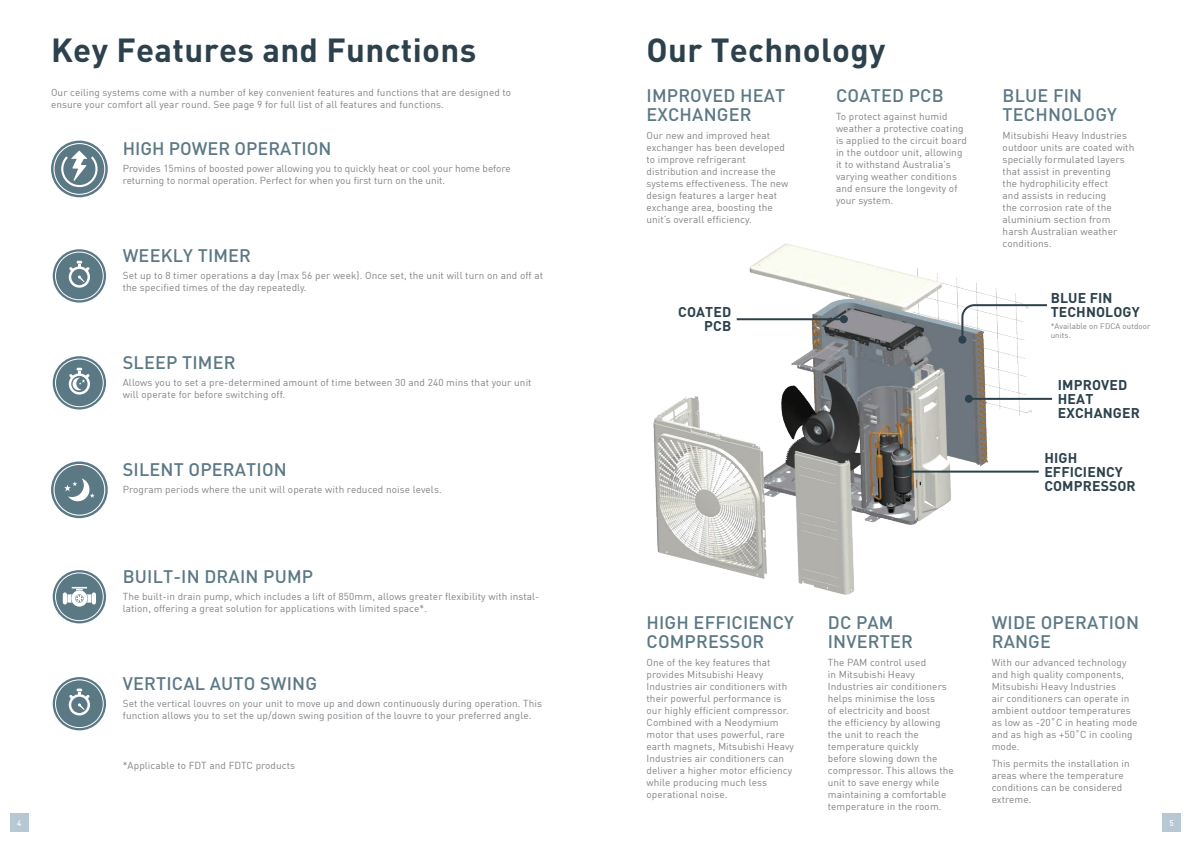
<style>
.page{position:relative;width:1191px;height:842px;background:#fff}
.page>*{position:absolute;margin:0;border:0;box-sizing:border-box;transform-origin:0 0}
.t1{font:700 33px "DIN";letter-spacing:.01em;color:#2c414c}
._1_18pt_head{font:500 18px/19px "DIN";letter-spacing:.01em;color:#5b7885}
.t2{font:700 14px/14px "DIN";letter-spacing:.01em;color:#2c414c}
._1_18pt_head-2{font:10px/12px "DIN Offc";letter-spacing:.01em;color:#808285}
.t3{font:8px/9px "DIN Offc";letter-spacing:.01em;color:#808285}
.t4{font:500 8px "DIN";color:#fff}
</style>
<div class="page">
<div style="left:10px;top:814px;width:18px;height:18px;background:#b7c8d3"></div>
<div style="left:1162px;top:814px;width:18px;height:18px;background:#b7c8d3"></div>
<svg style="left:51px;top:141px;width:57px;height:56px"></svg>
<div style="left:53px;top:143px;width:52px;height:52px;border:1px solid #fff;border-radius:50%"></div>
<svg style="left:60px;top:151px;width:39px;height:37px"></svg>
<svg style="left:53px;top:249px;width:53px;height:54px"></svg>
<svg style="left:55px;top:252px;width:49px;height:48px"></svg>
<div style="left:53px;top:677px;width:53px;height:53px;background:#5b7885;border-radius:50%"></div>
<svg style="left:55px;top:679px;width:49px;height:49px"></svg>
<svg style="left:53px;top:356px;width:53px;height:53px"></svg>
<svg style="left:55px;top:358px;width:49px;height:49px"></svg>
<div style="left:53px;top:570px;width:53px;height:53px;background:#5b7885;border-radius:50%"></div>
<svg style="left:55px;top:572px;width:49px;height:49px"></svg>
<svg style="left:51px;top:461px;width:57px;height:57px;background:#698490"></svg>
<div style="left:53px;top:464px;width:52px;height:52px;border:1px solid #fff;border-radius:50%"></div>
<svg style="left:64px;top:478px;width:31px;height:23px"></svg>
<img style="left:653px;top:243px;width:400px;height:352px">
<hr style="left:968px;top:398px;width:84px;height:2px;background:#2c414c">
<div style="left:964px;top:395px;width:8px;height:8px;background:#2c414c;border-radius:50%"></div>
<hr style="left:908px;top:471px;width:130px;height:2px;background:#2c414c">
<div style="left:904px;top:468px;width:8px;height:8px;background:#2c414c;border-radius:50%"></div>
<svg style="left:960px;top:303px;width:89px;height:39px"></svg>
<div style="left:958px;top:336px;width:8px;height:8px;background:#2c414c;border-radius:50%"></div>
<hr style="left:736px;top:318px;width:108px;height:2px;background:#2c414c">
<div style="left:840px;top:315px;width:8px;height:8px;background:#2c414c;border-radius:50%"></div>
<p class="t1" style="left:51px;top:29px;width:427px">Key Features and Functions</p>
<p class="_1_18pt_head-2" style="left:51px;top:86px;width:462px">Our ceiling systems come with a number of key convenient features and functions that are designed to ensure your comfort all year round. See page 9 for full list of all features and functions.</p>
<p class="_1_18pt_head" style="left:123px;top:138px;width:210px">HIGH POWER OPERATION</p>
<p class="_1_18pt_head-2" style="left:123px;top:163px;width:389px">Provides 15mins of boosted power allowing you to quickly heat or cool your home before returning to normal operation. Perfect for when you first turn on the unit.</p>
<p class="_1_18pt_head" style="left:123px;top:245px;width:130px">WEEKLY TIMER</p>
<p class="_1_18pt_head-2" style="left:123px;top:270px;width:422px">Set up to 8 timer operations a day (max 56 per week). Once set, the unit will turn on and off at the specified times of the day repeatedly.</p>
<p class="_1_18pt_head" style="left:123px;top:352px;width:114px">SLEEP TIMER</p>
<p class="_1_18pt_head-2" style="left:123px;top:377px;width:410px">Allows you to set a pre-determined amount of time between 30 and 240 mins that your unit will operate for before switching off.</p>
<p class="_1_18pt_head" style="left:123px;top:459px;width:166px">SILENT OPERATION</p>
<p class="_1_18pt_head-2" style="left:123px;top:483px;width:320px">Program periods where the unit will operate with reduced noise levels.</p>
<p class="_1_18pt_head" style="left:123px;top:566px;width:192px">BUILT-IN DRAIN PUMP</p>
<p class="_1_18pt_head-2" style="left:123px;top:590px;width:418px">The built-in drain pump, which includes a lift of 850mm, allows greater flexibility with instal&shy;lation, offering a great solution for applications with limited space*.</p>
<p class="_1_18pt_head" style="left:123px;top:673px;width:196px">VERTICAL AUTO SWING</p>
<p class="_1_18pt_head-2" style="left:123px;top:697px;width:421px">Set the vertical louvres on your unit to move up and down continuously during operation. This function allows you to set the up/down swing position of the louvre to your preferred angle.</p>
<p class="_1_18pt_head-2" style="left:123px;top:759px;width:174px">*Applicable to FDT and FDTC products</p>
<p class="t1" style="left:646px;top:29px;width:240px">Our Technology</p>
<p class="_1_18pt_head" style="left:646px;top:85px;width:140px">IMPROVED HEAT<br>EXCHANGER</p>
<p class="_1_18pt_head-2" style="left:646px;top:129px;width:143px">Our new and improved heat exchanger has been developed to improve refrigerant distribution and increase the systems effectiveness. The new design features a larger heat exchange area, boosting the unit’s overall efficiency.</p>
<p class="_1_18pt_head" style="left:836px;top:85px;width:109px">COATED PCB</p>
<p class="_1_18pt_head-2" style="left:836px;top:110px;width:132px">To protect against humid weather a protective coating is applied to the circuit board in the outdoor unit, allowing it to withstand Australia’s varying weather conditions and ensure the longevity of your system.</p>
<p class="_1_18pt_head" style="left:1002px;top:85px;width:116px">BLUE FIN<br>TECHNOLOGY</p>
<p class="_1_18pt_head-2" style="left:1002px;top:129px;width:133px">Mitsubishi Heavy Industries outdoor units are coated with specially formulated layers that assist in preventing<br>the hydrophilicity effect<br>and assists in reducing<br>the corrosion rate of the aluminium section from harsh Australian weather conditions.</p>
<p class="t2" style="left:1050px;top:290px;width:63px">BLUE FIN</p>
<p class="t2" style="left:678px;top:305px;width:55px">COATED</p>
<p class="t2" style="left:1050px;top:304px;width:91px">TECHNOLOGY</p>
<p class="t2" style="left:704px;top:319px;width:28px">PCB</p>
<p class="t3" style="left:1050px;top:322px;width:101px">*Available on FDCA outdoor units.</p>
<p class="t2" style="left:1058px;top:377px;width:83px">IMPROVED<br>HEAT<br>EXCHANGER</p>
<p class="t2" style="left:1044px;top:450px;width:93px">HIGH<br>EFFICIENCY<br>COMPRESSOR</p>
<p class="_1_18pt_head" style="left:646px;top:612px;width:149px">HIGH EFFICIENCY<br>COMPRESSOR</p>
<p class="_1_18pt_head-2" style="left:646px;top:656px;width:149px">One of the key features that provides Mitsubishi Heavy<br>Industries air conditioners with their powerful performance is our highly efficient compressor.<br>Combined with a Neodymium motor that uses powerful, rare earth magnets, Mitsubishi Heavy<br>Industries air conditioners can deliver a higher motor efficiency while producing much less operational noise.</p>
<p class="_1_18pt_head" style="left:828px;top:612px;width:87px">DC PAM<br>INVERTER</p>
<p class="_1_18pt_head-2" style="left:828px;top:656px;width:128px">The PAM control used<br>in Mitsubishi Heavy<br>Industries air conditioners helps minimise the loss<br>of electricity and boost<br>the efficiency by allowing the unit to reach the temperature quickly<br>before slowing down the compressor. This allows the unit to save energy while maintaining a comfortable temperature in the room.</p>
<p class="_1_18pt_head" style="left:991px;top:612px;width:149px">WIDE OPERATION<br>RANGE</p>
<p class="_1_18pt_head-2" style="left:991px;top:656px;width:147px">With our advanced technology and high quality components,<br>Mitsubishi Heavy Industries<br>air conditioners can operate in ambient outdoor temperatures as low as -20˚C in heating mode and as high as +50˚C in cooling mode.</p>
<p class="_1_18pt_head-2" style="left:991px;top:757px;width:139px">This permits the installation in areas where the temperature conditions can be considered extreme.</p>
<p class="t4" style="left:17px;top:818px;width:6px">4</p>
<p class="t4" style="left:1169px;top:818px;width:6px">5</p>
</div>
